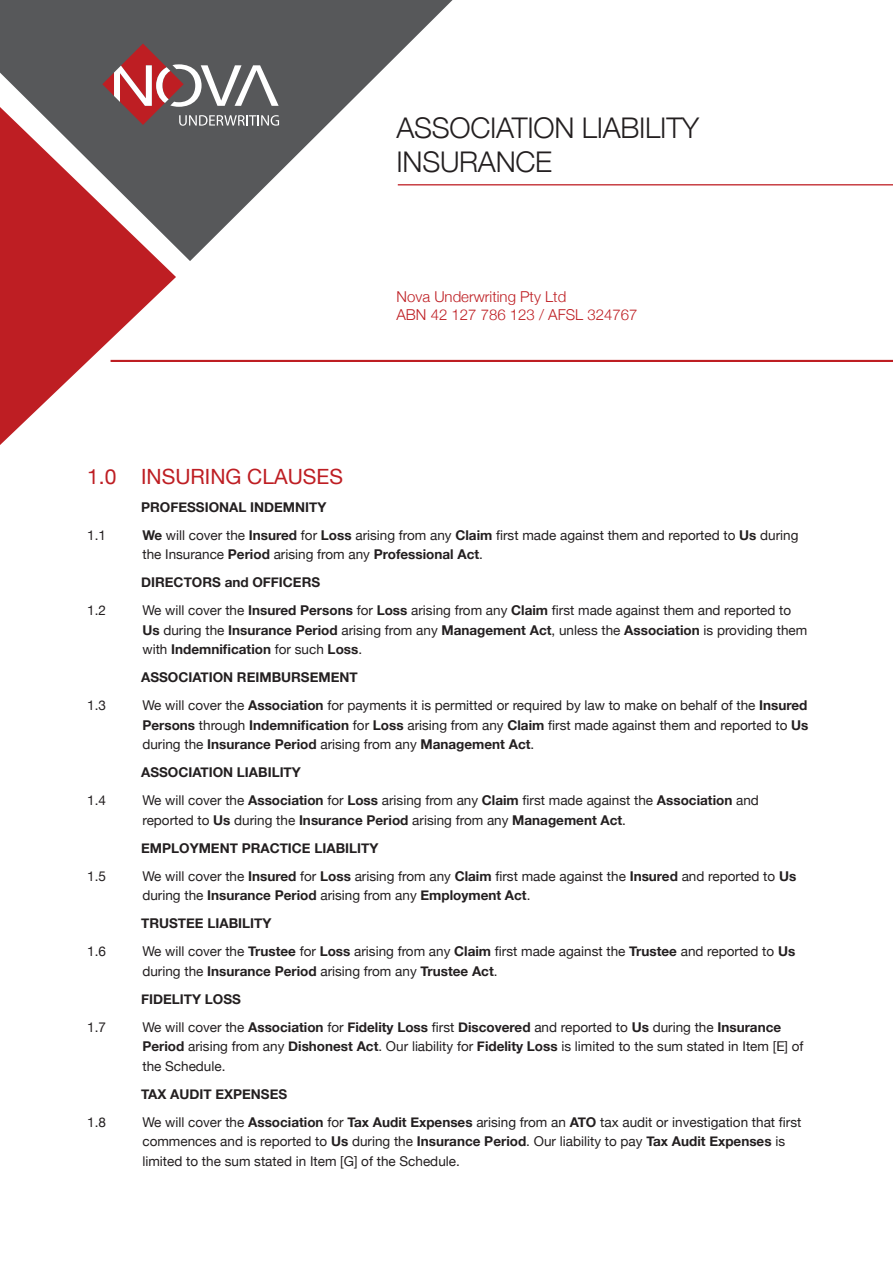
<style>
.page{position:relative;width:893px;height:1263px;background:#fff}
.page>*{position:absolute;margin:0;border:0;box-sizing:border-box;transform-origin:0 0}
.t1{font:300 28.5px "Helvetica Neue";letter-spacing:-.01em;color:#231f20}
._02_Subhead_Red{font:21px "Helvetica Neue";color:#be1e23}
.t2{font:300 15px/18px "Helvetica Neue";color:#be1e23}
.Body_Copy__for_List{font:13.5px/19.5px "Helvetica Neue";color:#231f20}
._03_Body_Copy_BOLD_9{font:700 13.5px "Helvetica Neue";color:#231f20}
.s1{font-weight:700}
</style>
<div class="page">
<svg style="left:0;top:0;width:453px;height:261px;fill:#57585a"></svg>
<svg style="left:0;top:107px;width:176px;height:338px;fill:#be1e23"></svg>
<hr style="left:111px;top:360px;width:782px;height:2px;background:#be1e23">
<svg style="left:102px;top:44px;width:177px;height:82px;background:#866c6f"></svg>
<hr style="left:398px;top:184px;width:495px;height:1px;background:#be1e23">
<p class="t1" style="left:396px;top:105px;width:304px">ASSOCIATION LIABILITY</p>
<p class="t1" style="left:396px;top:139px;width:157px">INSURANCE</p>
<p class="t2" style="left:396px;top:286px;width:242px">Nova Underwriting Pty Ltd<br>ABN 42 127 786 123 / AFSL 324767</p>
<p class="_02_Subhead_Red" style="left:87px;top:463px;width:257px">1.0 INSURING CLAUSES</p>
<p class="_03_Body_Copy_BOLD_9" style="left:141px;top:498px;width:187px">PROFESSIONAL INDEMNITY</p>
<p class="Body_Copy__for_List" style="left:87px;top:525px;width:20px">1.1</p>
<p class="Body_Copy__for_List" style="left:142px;top:525px;width:658px"><span class="s1">We</span> will cover the <span class="s1">Insured</span> for <span class="s1">Loss</span> arising from any <span class="s1">Claim</span> first made against them and reported to <span class="s1">Us</span> during the Insurance <span class="s1">Period</span> arising from any <span class="s1">Professional Act</span>.</p>
<p class="_03_Body_Copy_BOLD_9" style="left:141px;top:574px;width:181px">DIRECTORS and OFFICERS</p>
<p class="Body_Copy__for_List" style="left:87px;top:600px;width:20px">1.2</p>
<p class="Body_Copy__for_List" style="left:142px;top:600px;width:666px">We will cover the <span class="s1">Insured Persons</span> for <span class="s1">Loss</span> arising from any <span class="s1">Claim</span> first made against them and reported to<br><span class="s1">Us</span> during the <span class="s1">Insurance Period</span> arising from any <span class="s1">Management Act</span>, unless the <span class="s1">Association</span> is providing them with <span class="s1">Indemnification</span> for such <span class="s1">Loss</span>.</p>
<p class="_03_Body_Copy_BOLD_9" style="left:141px;top:669px;width:218px">ASSOCIATION REIMBURSEMENT</p>
<p class="Body_Copy__for_List" style="left:87px;top:695px;width:20px">1.3</p>
<p class="Body_Copy__for_List" style="left:142px;top:695px;width:668px;text-align:justify">We will cover the <span class="s1">Association</span> for payments it is permitted or required by law to make on behalf of the <span class="s1">Insured Persons</span> through <span class="s1">Indemnification</span> for <span class="s1">Loss</span> arising from any <span class="s1">Claim</span> first made against them and reported to <span class="s1">Us </span>during the <span class="s1">Insurance Period</span> arising from any <span class="s1">Management Act</span>.</p>
<p class="_03_Body_Copy_BOLD_9" style="left:141px;top:764px;width:161px">ASSOCIATION LIABILITY</p>
<p class="Body_Copy__for_List" style="left:87px;top:790px;width:20px">1.4</p>
<p class="Body_Copy__for_List" style="left:142px;top:790px;width:618px">We will cover the <span class="s1">Association</span> for <span class="s1">Loss</span> arising from any <span class="s1">Claim</span> first made against the <span class="s1">Association</span> and reported to <span class="s1">Us</span> during the <span class="s1">Insurance Period</span> arising from any <span class="s1">Management Act</span>.</p>
<p class="_03_Body_Copy_BOLD_9" style="left:141px;top:839px;width:239px">EMPLOYMENT PRACTICE LIABILITY</p>
<p class="Body_Copy__for_List" style="left:87px;top:866px;width:20px">1.5</p>
<p class="Body_Copy__for_List" style="left:142px;top:866px;width:655px">We will cover the <span class="s1">Insured</span> for <span class="s1">Loss</span> arising from any <span class="s1">Claim</span> first made against the <span class="s1">Insured</span> and reported to <span class="s1">Us </span>during the <span class="s1">Insurance Period</span> arising from any <span class="s1">Employment Act</span>.</p>
<p class="_03_Body_Copy_BOLD_9" style="left:141px;top:915px;width:132px">TRUSTEE LIABILITY</p>
<p class="Body_Copy__for_List" style="left:87px;top:941px;width:20px">1.6</p>
<p class="Body_Copy__for_List" style="left:142px;top:941px;width:654px">We will cover the <span class="s1">Trustee</span> for <span class="s1">Loss</span> arising from any <span class="s1">Claim</span> first made against the <span class="s1">Trustee</span> and reported to <span class="s1">Us </span>during the <span class="s1">Insurance Period</span> arising from any <span class="s1">Trustee Act</span>.</p>
<p class="_03_Body_Copy_BOLD_9" style="left:141px;top:990px;width:101px">FIDELITY LOSS</p>
<p class="Body_Copy__for_List" style="left:87px;top:1017px;width:20px">1.7</p>
<p class="Body_Copy__for_List" style="left:142px;top:1017px;width:663px">We will cover the <span class="s1">Association</span> for <span class="s1">Fidelity Loss</span> first <span class="s1">Discovered</span> and reported to <span class="s1">Us</span> during the <span class="s1">Insurance<br>Period</span> arising from any <span class="s1">Dishonest Act</span>. Our liability for <span class="s1">Fidelity Loss</span> is limited to the sum stated in Item [E] of the Schedule.</p>
<p class="_03_Body_Copy_BOLD_9" style="left:141px;top:1085px;width:148px">TAX AUDIT EXPENSES</p>
<p class="Body_Copy__for_List" style="left:87px;top:1112px;width:20px">1.8</p>
<p class="Body_Copy__for_List" style="left:142px;top:1112px;width:660px">We will cover the <span class="s1">Association</span> for <span class="s1">Tax Audit Expenses</span> arising from an <span class="s1">ATO</span> tax audit or investigation that first commences and is reported to <span class="s1">Us</span> during the <span class="s1">Insurance Period</span>. Our liability to pay <span class="s1">Tax Audit Expenses</span> is limited to the sum stated in Item [G] of the Schedule.</p>
</div>
